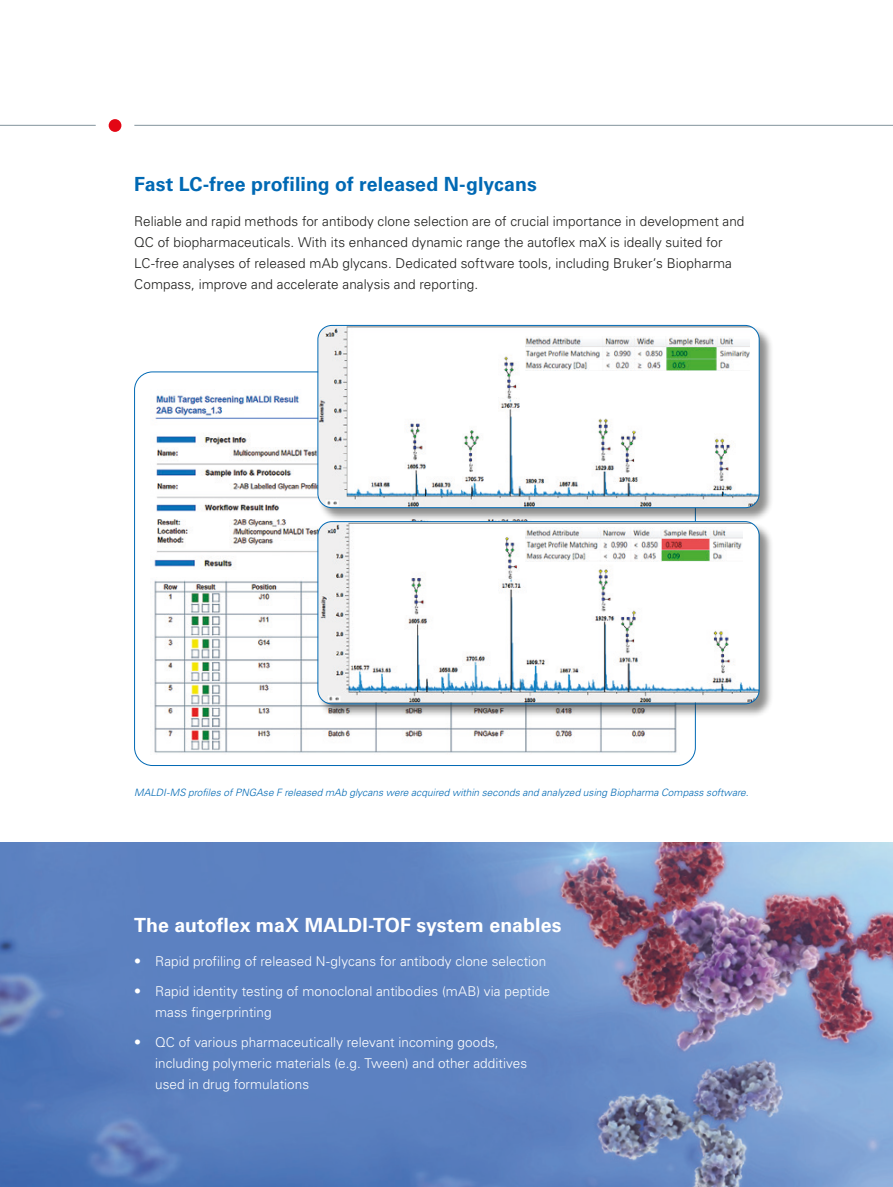
<style>
.page{position:relative;width:893px;height:1187px;background:#fff}
.page>*{position:absolute;margin:0;border:0;box-sizing:border-box;transform-origin:0 0}
.Paragraph_Title{font:700 19.5px "Univers LT Std";letter-spacing:.005em;color:#0069b4}
.Paragraph_Title-2{font:700 19.5px "Univers LT Std";letter-spacing:.005em;color:#fff}
.Copytext{font:300 13.5px/21.3px "Univers LT Std";letter-spacing:.005em;color:#1d1d1b}
.Copytext-2{font:300 13.5px/21.3px "Univers LT Std";letter-spacing:.005em;color:#fff}
.Quote_Subline{font:italic 300 10.2px "Univers LT Std";letter-spacing:.005em;color:#0069b4}
.s1{font-size:13.8px}
</style>
<div class="page">
<img style="left:0;top:842px;width:893px;height:344px">
<div style="left:109px;top:119px;width:12px;height:13px;background:#e30614;border-radius:50%"></div>
<hr style="left:0;top:125px;width:96px;height:1px;background:#83939c">
<hr style="left:134px;top:125px;width:759px;height:1px;background:#83939c">
<img style="left:154px;top:395px;width:523px;height:358px">
<div style="left:318px;top:325px;width:456px;height:394px;background:#1d1d1b;opacity:.5"></div>
<img style="left:318px;top:325px;width:441px;height:182px">
<div style="left:317px;top:325px;width:442px;height:183px;border:1px solid #0069b4;border-radius:14px"></div>
<img style="left:525px;top:336px;width:225px;height:34px">
<img style="left:318px;top:521px;width:441px;height:181px">
<div style="left:317px;top:521px;width:442px;height:183px;border:1px solid #0069b4;border-radius:14px"></div>
<img style="left:525px;top:527px;width:218px;height:34px">
<p class="Paragraph_Title" style="left:134px;top:173px;width:404px">Fast LC-free profiling of released N-glycans</p>
<p class="Copytext" style="left:134px;top:210px;width:612px">Reliable and rapid methods for antibody clone selection are of crucial importance in development and QC of biopharmaceuticals. With its enhanced dynamic range the autoflex maX is ideally suited for LC-free analyses of released mAb glycans. Dedicated software tools, including Bruker’s Biopharma Compass, improve and accelerate analysis and reporting.</p>
<p class="Quote_Subline" style="left:134px;top:785px;width:616px">MALDI-MS profiles of PNGAse F released mAb glycans were acquired within seconds and analyzed using Biopharma Compass software.</p>
<p class="Paragraph_Title-2" style="left:134px;top:913px;width:429px">The autoflex maX MALDI-TOF system enables</p>
<p class="Copytext-2" style="left:134px;top:950px;width:414px"><span class="s1">•</span> Rapid profiling of released N-glycans for antibody clone selection</p>
<p class="Copytext-2" style="left:155px;top:980px;width:396px;text-indent:-21px"><span class="s1">•</span> Rapid identity testing of monoclonal antibodies (mAB) via peptide mass fingerprinting</p>
<p class="Copytext-2" style="left:155px;top:1031px;width:373px;text-indent:-21px"><span class="s1">•</span> QC of various pharmaceutically relevant incoming goods, including polymeric materials (e.g. Tween) and other additives used in drug formulations</p>
</div>
